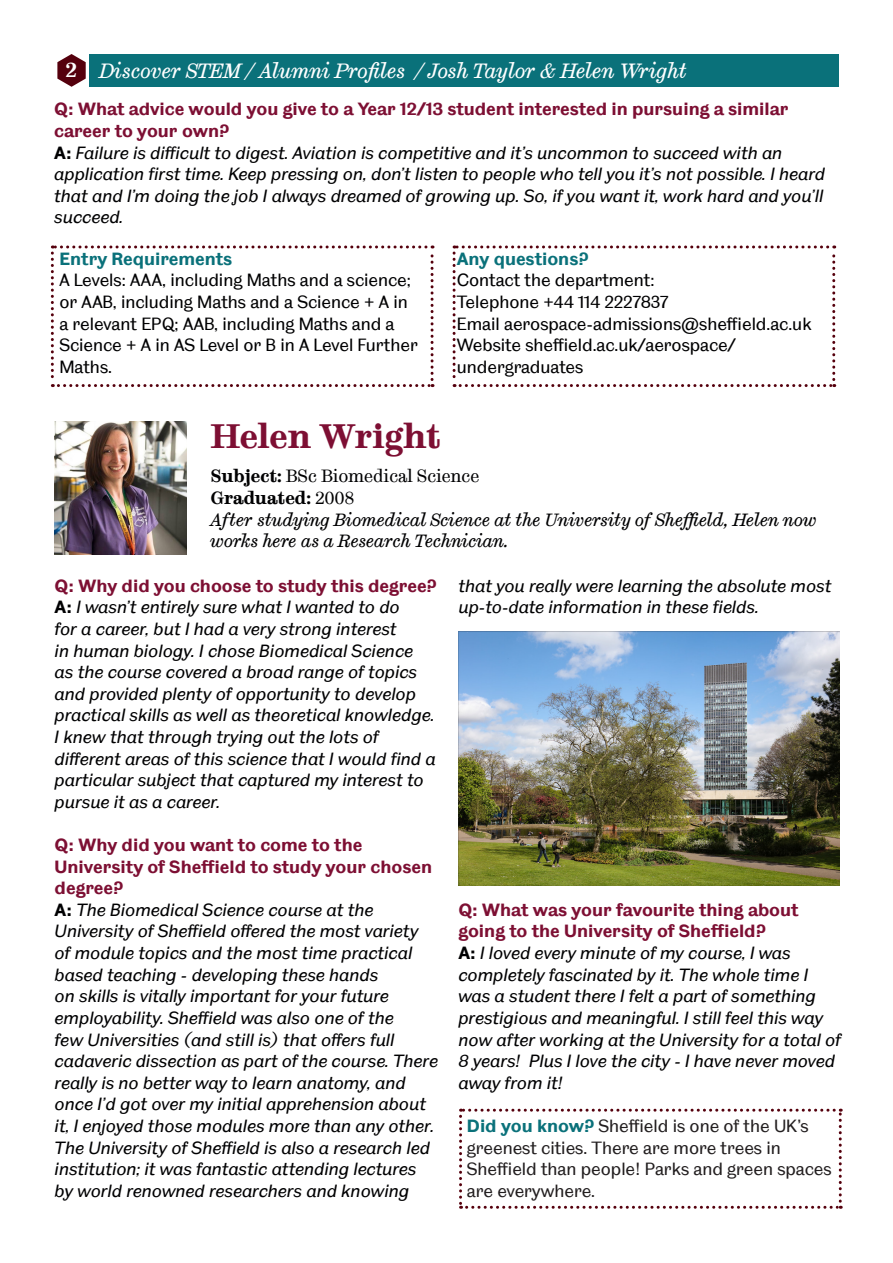
<style>
.page{position:relative;width:893px;height:1263px;background:#fff}
.page>*{position:absolute;margin:0;border:0;box-sizing:border-box;transform-origin:0 0}
.t1{font:700 34.5px "TUOS Stephenson";letter-spacing:-.015em;color:#7d0f33}
.t2{font:italic 21px "TUOS Stephenson";color:#fff}
.t3{font:700 21px "TUOS Stephenson";color:#fff}
.t4{font:italic 18px/21.6px "TUOS Blake";color:#000002}
.t5{font:18px/21.6px "TUOS Blake";color:#000002}
.t6{font:700 18px/21.6px "TUOS Blake";color:#7d0f33}
.t7{font:18px/21.6px "TUOS Blake";color:#231f20}
.t8{font:italic 18px/21.6px "TUOS Stephenson";color:#000002}
.t9{font:700 18px "TUOS Blake";color:#0a717a}
.t10{font:18px "TUOS Stephenson";color:#000002}
.t11{font:700 18px "TUOS Stephenson";color:#000002}
.s1{font-weight:700;font-style:normal}
.s2{font-weight:700}
.s3{font-weight:400}
.s4{font-weight:700;color:#0a717a}
</style>
<div class="page">
<img style="left:54px;top:421px;width:132px;height:133px">
<svg style="left:459px;top:1109px;width:383px;height:100px"></svg>
<svg style="left:453px;top:245px;width:382px;height:142px"></svg>
<svg style="left:51px;top:245px;width:383px;height:142px"></svg>
<img style="left:459px;top:631px;width:380px;height:254px">
<svg style="left:57px;top:54px;width:29px;height:33px"></svg>
<div style="left:89px;top:54px;width:750px;height:33px;background:#0a717a"></div>
<div style="left:63px;top:62px;width:17px;height:19px;background:#55000d"></div>
<p class="t3" style="left:66px;top:57px;width:13px">2</p>
<p class="t2" style="left:99px;top:58px;width:589px">Discover STEM / Alumni Profiles / Josh Taylor &amp; Helen Wright</p>
<p class="t6" style="left:54px;top:98px;width:736px">Q: What advice would you give to a Year 12/13 student interested in pursuing a similar career to your own?</p>
<p class="t4" style="left:54px;top:142px;width:772px"><span class="s1">A:</span> Failure is difficult to digest. Aviation is competitive and it’s uncommon to succeed with an application first time. Keep pressing on, don’t listen to people who tell you it’s not possible. I heard that and I’m doing the job I always dreamed of growing up. So, if you want it, work hard and you’ll succeed.</p>
<p class="t9" style="left:59px;top:247px;width:174px">Entry Requirements</p>
<p class="t5" style="left:59px;top:269px;width:360px">A Levels: AAA, including Maths and a science; or AAB, including Maths and a Science + A in a relevant EPQ; AAB, including Maths and a Science + A in AS Level or B in A Level Further Maths.</p>
<p class="t9" style="left:457px;top:247px;width:133px">Any questions?</p>
<p class="t5" style="left:457px;top:269px;width:199px">Contact the department:</p>
<p class="t5" style="left:457px;top:291px;width:213px">Telephone +44 114 2227837</p>
<p class="t5" style="left:457px;top:312px;width:356px">Email aerospace-admissions@sheffield.ac.uk</p>
<p class="t5" style="left:457px;top:334px;width:280px">Website sheffield.ac.uk/aerospace/ undergraduates</p>
<p class="t1" style="left:211px;top:415px;width:232px">Helen Wright</p>
<p class="t10" style="left:211px;top:465px;width:270px"><span class="s2">Subject:</span> BSc Biomedical Science</p>
<p class="t11" style="left:211px;top:487px;width:145px">Graduated: <span class="s3">2008</span></p>
<p class="t8" style="left:211px;top:509px;width:608px">After studying Biomedical Science at the University of Sheffield, Helen now works here as a Research Technician.</p>
<p class="t6" style="left:55px;top:575px;width:383px">Q: Why did you choose to study this degree?</p>
<p class="t4" style="left:55px;top:596px;width:382px"><span class="s1">A:</span> I wasn’t entirely sure what I wanted to do<br>for a career, but I had a very strong interest<br>in human biology. I chose Biomedical Science as the course covered a broad range of topics and provided plenty of opportunity to develop practical skills as well as theoretical knowledge.<br>I knew that through trying out the lots of different areas of this science that I would find a particular subject that captured my interest to pursue it as a career.</p>
<p class="t6" style="left:55px;top:834px;width:379px">Q: Why did you want to come to the<br>University of Sheffield to study your chosen degree?</p>
<p class="t4" style="left:55px;top:899px;width:385px"><span class="s1">A:</span> The Biomedical Science course at the University of Sheffield offered the most variety of module topics and the most time practical based teaching - developing these hands<br>on skills is vitally important for your future employability. Sheffield was also one of the<br>few Universities (and still is) that offers full cadaveric dissection as part of the course. There really is no better way to learn anatomy, and once I’d got over my initial apprehension about it, I enjoyed those modules more than any other.<br>The University of Sheffield is also a research led institution; it was fantastic attending lectures by world renowned researchers and knowing</p>
<p class="t4" style="left:458px;top:575px;width:374px">that you really were learning the absolute most up-to-date information in these fields.</p>
<p class="t6" style="left:458px;top:899px;width:342px">Q: What was your favourite thing about going to the University of Sheffield?</p>
<p class="t4" style="left:458px;top:942px;width:384px"><span class="s1">A:</span> I loved every minute of my course, I was completely fascinated by it. The whole time I was a student there I felt a part of something prestigious and meaningful. I still feel this way now after working at the University for a total of 8 years! Plus I love the city - I have never moved away from it!</p>
<p class="t7" style="left:467px;top:1114px;width:366px"><span class="s4">Did you know?</span> Sheffield is one of the UK’s greenest cities. There are more trees in Sheffield than people! Parks and green spaces are everywhere.</p>
</div>
